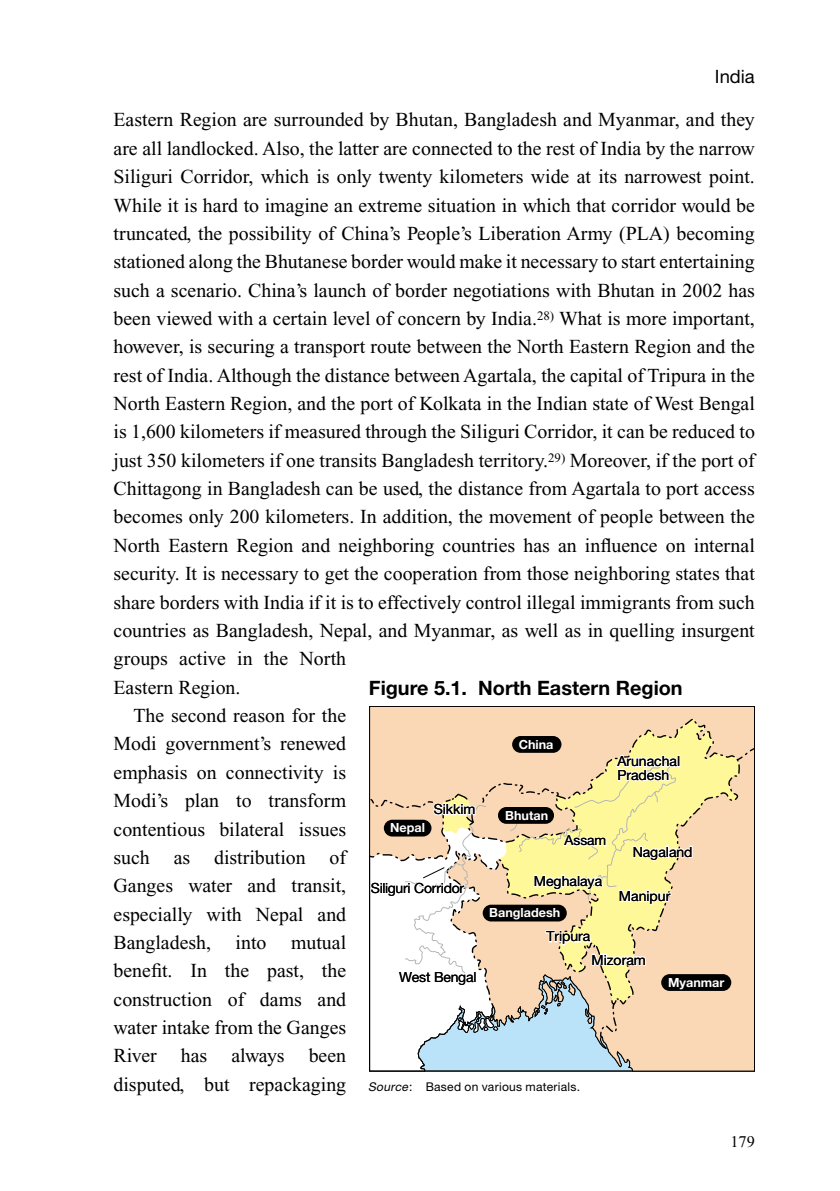
<style>
.page{position:relative;width:840px;height:1191px;background:#fff}
.page>*{position:absolute;margin:0;border:0;box-sizing:border-box;transform-origin:0 0}
.t1{font:19.8px "Times New Roman";color:#000}
.t2{font:700 19.8px "Helvetica Neue";color:#000}
.t3{font:18.4px "Helvetica Neue";color:#000}
.t4{font:16.2px "Times New Roman";color:#000}
.t5{font:14px/13.8px "Helvetica Neue";color:#000}
.t6{font:14px "Helvetica Neue";letter-spacing:-.02em;color:#000}
.t7{font:13.8px "Helvetica Neue";color:#000}
.t8{font:700 12.6px "Helvetica Neue";color:#fff}
.t9{font:12px "Helvetica Neue";letter-spacing:.025em;color:#000}
.s1{font-style:italic}
</style>
<div class="page">
<div style="left:371px;top:708px;width:381px;height:361px;background:#fbd8b5"></div>
<svg style="left:498px;top:718px;width:240px;height:286px"></svg>
<svg style="left:553px;top:716px;width:187px;height:280px;background:#f7d9ac"></svg>
<svg style="left:736px;top:747px;width:18px;height:14px"></svg>
<div style="left:512px;top:736px;width:49px;height:17px;background:#000;border-radius:8px"></div>
<div style="left:660px;top:974px;width:70px;height:17px;background:#000;border-radius:8px"></div>
<svg style="left:369px;top:745px;width:324px;height:326px"></svg>
<p class="t3" style="left:714px;top:65px;width:41px">India</p>
<p class="t1" style="left:113px;top:109px;width:642px">Eastern Region are surrounded by Bhutan, Bangladesh and Myanmar, and they</p>
<p class="t1" style="left:113px;top:137px;width:642px">are all landlocked. Also, the latter are connected to the rest of India by the narrow</p>
<p class="t1" style="left:113px;top:166px;width:642px">Siliguri Corridor, which is only twenty kilometers wide at its narrowest point.</p>
<p class="t1" style="left:113px;top:194px;width:642px">While it is hard to imagine an extreme situation in which that corridor would be</p>
<p class="t1" style="left:113px;top:222px;width:642px">truncated, the possibility of China’s People’s Liberation Army (PLA) becoming</p>
<p class="t1" style="left:113px;top:251px;width:642px">stationed along the Bhutanese border would make it necessary to start entertaining</p>
<p class="t1" style="left:113px;top:279px;width:642px">such a scenario. China’s launch of border negotiations with Bhutan in 2002 has</p>
<p class="t1" style="left:113px;top:308px;width:642px">been viewed with a certain level of concern by India.<sup>28)</sup> What is more important,</p>
<p class="t1" style="left:113px;top:336px;width:642px">however, is securing a transport route between the North Eastern Region and the</p>
<p class="t1" style="left:113px;top:364px;width:642px">rest of India. Although the distance between Agartala, the capital of Tripura in the</p>
<p class="t1" style="left:113px;top:393px;width:642px">North Eastern Region, and the port of Kolkata in the Indian state of West Bengal</p>
<p class="t1" style="left:113px;top:421px;width:642px">is 1,600 kilometers if measured through the Siliguri Corridor, it can be reduced to</p>
<p class="t1" style="left:113px;top:449px;width:642px">just 350 kilometers if one transits Bangladesh territory.<sup>29)</sup> Moreover, if the port of</p>
<p class="t1" style="left:113px;top:478px;width:642px">Chittagong in Bangladesh can be used, the distance from Agartala to port access</p>
<p class="t1" style="left:113px;top:506px;width:642px">becomes only 200 kilometers. In addition, the movement of people between the</p>
<p class="t1" style="left:113px;top:534px;width:642px">North Eastern Region and neighboring countries has an influence on internal</p>
<p class="t1" style="left:113px;top:563px;width:642px">security. It is necessary to get the cooperation from those neighboring states that</p>
<p class="t1" style="left:113px;top:591px;width:642px">share borders with India if it is to effectively control illegal immigrants from such</p>
<p class="t1" style="left:113px;top:619px;width:642px">countries as Bangladesh, Nepal, and Myanmar, as well as in quelling insurgent</p>
<p class="t1" style="left:113px;top:648px;width:234px">groups active in the North</p>
<p class="t1" style="left:113px;top:676px;width:128px">Eastern Region.</p>
<p class="t1" style="left:133px;top:704px;width:214px">The second reason for the</p>
<p class="t1" style="left:113px;top:733px;width:234px">Modi government’s renewed</p>
<p class="t1" style="left:113px;top:761px;width:234px">emphasis on connectivity is</p>
<p class="t1" style="left:113px;top:789px;width:234px">Modi’s plan to transform</p>
<p class="t1" style="left:113px;top:818px;width:234px">contentious bilateral issues</p>
<p class="t1" style="left:113px;top:846px;width:234px">such as distribution of</p>
<p class="t1" style="left:113px;top:875px;width:234px">Ganges water and transit,</p>
<p class="t1" style="left:113px;top:903px;width:234px">especially with Nepal and</p>
<p class="t1" style="left:113px;top:931px;width:234px">Bangladesh, into mutual</p>
<p class="t1" style="left:113px;top:960px;width:234px">benefit. In the past, the</p>
<p class="t1" style="left:113px;top:988px;width:234px">construction of dams and</p>
<p class="t1" style="left:113px;top:1016px;width:234px">water intake from the Ganges</p>
<p class="t1" style="left:113px;top:1045px;width:234px">River has always been</p>
<p class="t1" style="left:113px;top:1073px;width:234px">disputed, but repackaging</p>
<p class="t2" style="left:369px;top:675px;width:315px">Figure 5.1. North Eastern Region</p>
<p class="t8" style="left:518px;top:736px;width:36px">China</p>
<p class="t5" style="left:617px;top:754px;width:64px">Arunachal<br>Pradesh</p>
<p class="t5" style="left:433px;top:802px;width:43px">Sikkim</p>
<p class="t8" style="left:505px;top:807px;width:44px">Bhutan</p>
<p class="t8" style="left:390px;top:820px;width:36px">Nepal</p>
<p class="t7" style="left:564px;top:832px;width:43px">Assam</p>
<p class="t5" style="left:533px;top:873px;width:70px">Meghalaya</p>
<p class="t5" style="left:632px;top:844px;width:61px">Nagaland</p>
<p class="t6" style="left:370px;top:879px;width:95px">Siliguri Corridor</p>
<p class="t5" style="left:618px;top:888px;width:53px">Manipur</p>
<p class="t8" style="left:489px;top:905px;width:72px">Bangladesh</p>
<p class="t5" style="left:546px;top:929px;width:46px">Tripura</p>
<p class="t5" style="left:591px;top:952px;width:56px">Mizoram</p>
<p class="t5" style="left:399px;top:969px;width:79px">West Bengal</p>
<p class="t8" style="left:667px;top:974px;width:58px">Myanmar</p>
<p class="t9" style="left:368px;top:1079px;width:213px"><span class="s1">Source</span>: Based on various materials.</p>
<p class="t4" style="left:730px;top:1132px;width:26px">179</p>
</div>
